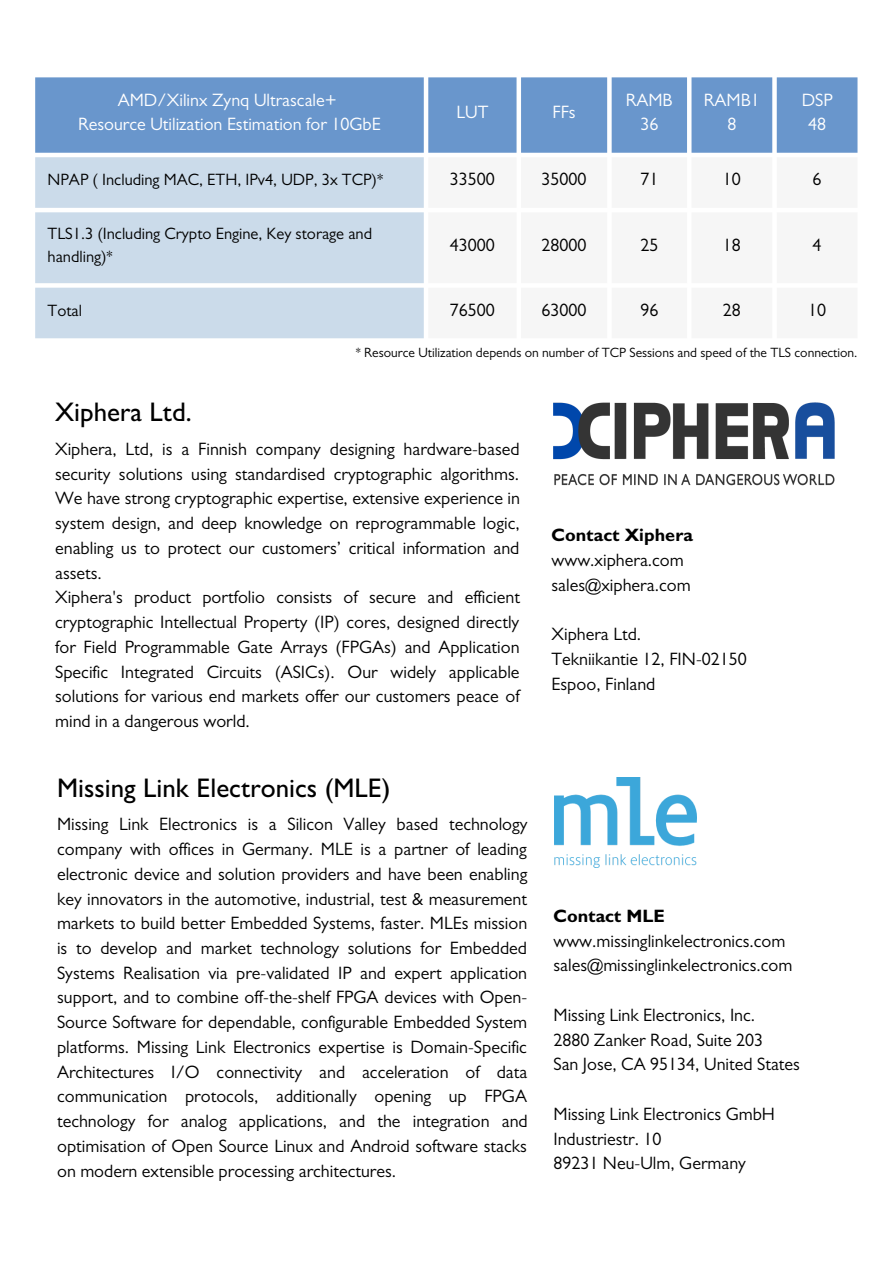
<style>
.page{position:relative;width:893px;height:1264px;background:#fff}
.page>*{position:absolute;margin:0;border:0;box-sizing:border-box;transform-origin:0 0}
.t1{font:500 27px "Gill Sans";color:#000}
.t2{font:18px/24.8px "Gill Sans";color:#000}
.t3{font:18px/24.8px "Gill Sans";color:#fff;text-align:center}
.t4{font:700 18px "Gill Sans";color:#000}
.t5{font:16.5px/22.5px "Gill Sans";color:#000}
.t6{font:13.5px "Gill Sans";color:#000}
</style>
<div class="page">
<img style="left:553px;top:402px;width:282px;height:84px">
<div style="left:35px;top:77px;width:822px;height:76px;background:#6996cc"></div>
<div style="left:35px;top:157px;width:389px;height:181px;background:#cbdbea"></div>
<img style="left:554px;top:777px;width:142px;height:90px">
<p class="t3" style="left:78px;top:90px;width:304px">AMD/Xilinx Zynq Ultrascale+<br>Resource Utilization Estimation for 10GbE</p>
<p class="t3" style="left:456px;top:102px;width:33px">LUT</p>
<p class="t3" style="left:552px;top:102px;width:25px">FFs</p>
<p class="t3" style="left:625px;top:90px;width:48px">RAMB<br>36</p>
<p class="t3" style="left:703px;top:90px;width:57px">RAMB1<br>8</p>
<p class="t3" style="left:801px;top:90px;width:32px">DSP<br>48</p>
<p class="t5" style="left:48px;top:171px;width:337px">NPAP ( Including MAC, ETH, IPv4, UDP, 3x TCP)*</p>
<p class="t2" style="left:450px;top:170px;width:46px">33500</p>
<p class="t2" style="left:541px;top:170px;width:46px">35000</p>
<p class="t2" style="left:640px;top:170px;width:19px">71</p>
<p class="t2" style="left:722px;top:170px;width:19px">10</p>
<p class="t2" style="left:812px;top:170px;width:10px">6</p>
<p class="t5" style="left:48px;top:225px;width:326px">TLS1.3 (Including Crypto Engine, Key storage and handling)*</p>
<p class="t2" style="left:450px;top:235px;width:46px">43000</p>
<p class="t2" style="left:541px;top:235px;width:46px">28000</p>
<p class="t2" style="left:640px;top:235px;width:19px">25</p>
<p class="t2" style="left:722px;top:235px;width:19px">18</p>
<p class="t2" style="left:812px;top:235px;width:10px">4</p>
<p class="t5" style="left:48px;top:301px;width:36px">Total</p>
<p class="t2" style="left:450px;top:300px;width:46px">76500</p>
<p class="t2" style="left:541px;top:300px;width:46px">63000</p>
<p class="t2" style="left:640px;top:300px;width:19px">96</p>
<p class="t2" style="left:722px;top:300px;width:19px">28</p>
<p class="t2" style="left:808px;top:300px;width:19px">10</p>
<p class="t6" style="left:356px;top:347px;width:503px">* Resource Utilization depends on number of TCP Sessions and speed of the TLS connection.</p>
<h1 class="t1" style="left:55px;top:403px;width:138px">Xiphera Ltd.</h1>
<p class="t2" style="left:55px;top:439px;width:466px">Xiphera, Ltd, is a Finnish company designing hardware-based security solutions using standardised cryptographic algorithms.<br>We have strong cryptographic expertise, extensive experience in system design, and deep knowledge on reprogrammable logic, enabling us to protect our customers’ critical information and assets.<br>Xiphera's product portfolio consists of secure and efficient cryptographic Intellectual Property (IP) cores, designed directly for Field Programmable Gate Arrays (FPGAs) and Application Specific Integrated Circuits (ASICs). Our widely applicable solutions for various end markets offer our customers peace of mind in a dangerous world.</p>
<h1 class="t1" style="left:57px;top:778px;width:335px">Missing Link Electronics (MLE)</h1>
<p class="t2" style="left:57px;top:814px;width:472px;text-align:justify">Missing Link Electronics is a Silicon Valley based technology company with offices in Germany. MLE is a partner of leading electronic device and solution providers and have been enabling key innovators in the automotive, industrial, test &amp; measurement markets to build better Embedded Systems, faster. MLEs mission is to develop and market technology solutions for Embedded Systems Realisation via pre-validated IP and expert application support, and to combine off-the-shelf FPGA devices with Open-Source Software for dependable, configurable Embedded System platforms. Missing Link Electronics expertise is Domain-Specific Architectures I/O connectivity and acceleration of data communication protocols, additionally opening up FPGA technology for analog applications, and the integration and optimisation of Open Source Linux and Android software stacks on modern extensible processing architectures.</p>
<p class="t4" style="left:551px;top:529px;width:143px">Contact Xiphera</p>
<p class="t2" style="left:551px;top:550px;width:140px">www.xiphera.com sales@xiphera.com</p>
<p class="t2" style="left:551px;top:624px;width:197px">Xiphera Ltd.<br>Tekniikantie 12, FIN-02150<br>Espoo, Finland</p>
<p class="t4" style="left:553px;top:909px;width:113px">Contact MLE</p>
<p class="t2" style="left:553px;top:931px;width:240px">www.missinglinkelectronics.com sales@missinglinkelectronics.com</p>
<p class="t2" style="left:553px;top:1005px;width:248px">Missing Link Electronics, Inc.<br>2880 Zanker Road, Suite 203<br>San Jose, CA 95134, United States</p>
<p class="t2" style="left:553px;top:1104px;width:223px">Missing Link Electronics GmbH<br>Industriestr. 10<br>89231 Neu-Ulm, Germany</p>
</div>
